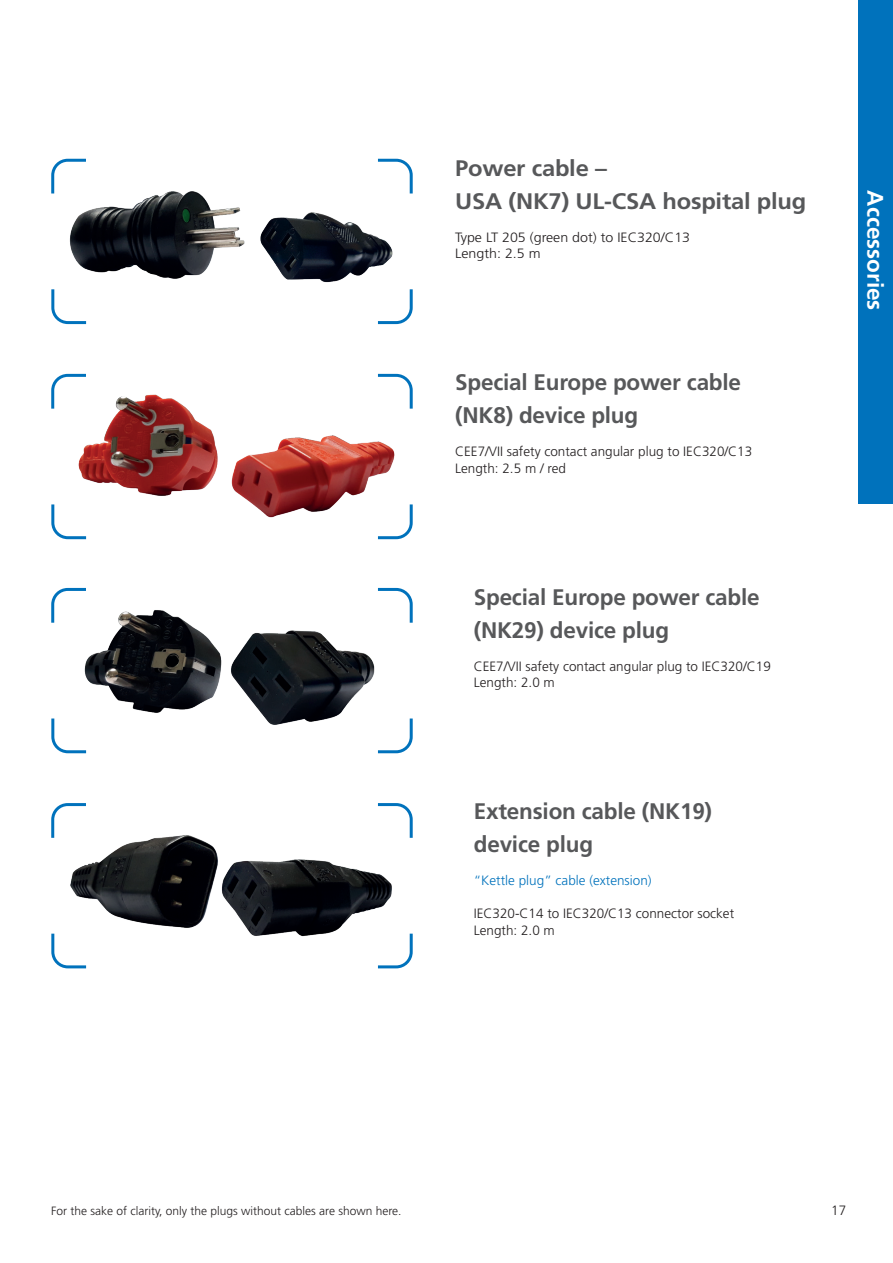
<style>
.page{position:relative;width:893px;height:1263px;background:#fff}
.page>*{position:absolute;margin:0;border:0;box-sizing:border-box;transform-origin:0 0}
.Headline_Unterseiten{font:700 22.5px/33px "Frutiger";letter-spacing:-.01em;color:#57585a}
.Headline_Unterseiten-2{font:700 22.5px/33px "Frutiger";letter-spacing:-.01em;color:#57585a;scale:1.05 1}
.Reiter{font:700 22.5px "Frutiger";color:#fff}
.Fließtext_linksbündi{font:300 13.5px "Frutiger";color:#231f20}
.Fließtext_linksbündi-2{font:300 13.5px "Frutiger";color:#231f20;scale:1.05 1}
.t1{font:300 13.5px "Frutiger";color:#0072bc}
.Anmerkungen_Tabelle{font:300 12px "Frutiger";color:#231f20}
</style>
<div class="page">
<svg style="left:65px;top:158px;width:21px;height:1px"></svg>
<svg style="left:378px;top:158px;width:35px;height:36px"></svg>
<svg style="left:378px;top:289px;width:35px;height:36px"></svg>
<svg style="left:67px;top:324px;width:19px;height:1px"></svg>
<svg style="left:66px;top:373px;width:20px;height:1px"></svg>
<svg style="left:378px;top:373px;width:20px;height:1px"></svg>
<svg style="left:378px;top:539px;width:21px;height:1px"></svg>
<svg style="left:66px;top:539px;width:20px;height:1px"></svg>
<svg style="left:67px;top:587px;width:19px;height:1px"></svg>
<svg style="left:378px;top:587px;width:19px;height:1px"></svg>
<svg style="left:378px;top:753px;width:21px;height:1px"></svg>
<svg style="left:65px;top:753px;width:21px;height:1px"></svg>
<svg style="left:378px;top:968px;width:21px;height:1px"></svg>
<svg style="left:65px;top:968px;width:21px;height:1px"></svg>
<div style="left:859px;top:0;width:34px;height:504px;background:#0072bc"></div>
<img style="left:51px;top:374px;width:362px;height:165px">
<img style="left:51px;top:588px;width:362px;height:165px">
<img style="left:51px;top:803px;width:362px;height:165px">
<img style="left:51px;top:159px;width:356px;height:165px">
<p class="Headline_Unterseiten-2" style="left:455px;top:151px;width:336px">Power cable –<br>USA (NK7) UL-CSA hospital plug</p>
<p class="Fließtext_linksbündi-2" style="left:455px;top:229px;width:225px">Type LT 205 (green dot) to IEC320/C13</p>
<p class="Fließtext_linksbündi-2" style="left:455px;top:246px;width:83px">Length: 2.5 m</p>
<p class="Headline_Unterseiten" style="left:455px;top:366px;width:287px">Special Europe power cable (NK8) device plug</p>
<p class="Fließtext_linksbündi" style="left:455px;top:444px;width:299px">CEE7/VII safety contact angular plug to IEC320/C13</p>
<p class="Fließtext_linksbündi" style="left:455px;top:460px;width:112px">Length: 2.5 m / red</p>
<p class="Headline_Unterseiten" style="left:474px;top:580px;width:287px">Special Europe power cable (NK29) device plug</p>
<p class="Fließtext_linksbündi" style="left:474px;top:658px;width:299px">CEE7/VII safety contact angular plug to IEC320/C19</p>
<p class="Fließtext_linksbündi" style="left:474px;top:675px;width:83px">Length: 2.0 m</p>
<p class="Headline_Unterseiten" style="left:474px;top:795px;width:240px">Extension cable (NK19) device plug</p>
<p class="t1" style="left:474px;top:873px;width:179px">“Kettle plug” cable (extension)</p>
<p class="Fließtext_linksbündi" style="left:474px;top:906px;width:262px">IEC320-C14 to IEC320/C13 connector socket</p>
<p class="Fließtext_linksbündi" style="left:474px;top:922px;width:83px">Length: 2.0 m</p>
<p class="Reiter" style="left:889px;top:190px;width:121px;rotate:90deg">Accessories</p>
<p class="Anmerkungen_Tabelle" style="left:51px;top:1204px;width:352px">For the sake of clarity, only the plugs without cables are shown here.</p>
<p class="Fließtext_linksbündi" style="left:831px;top:1203px;width:17px">17</p>
</div>
